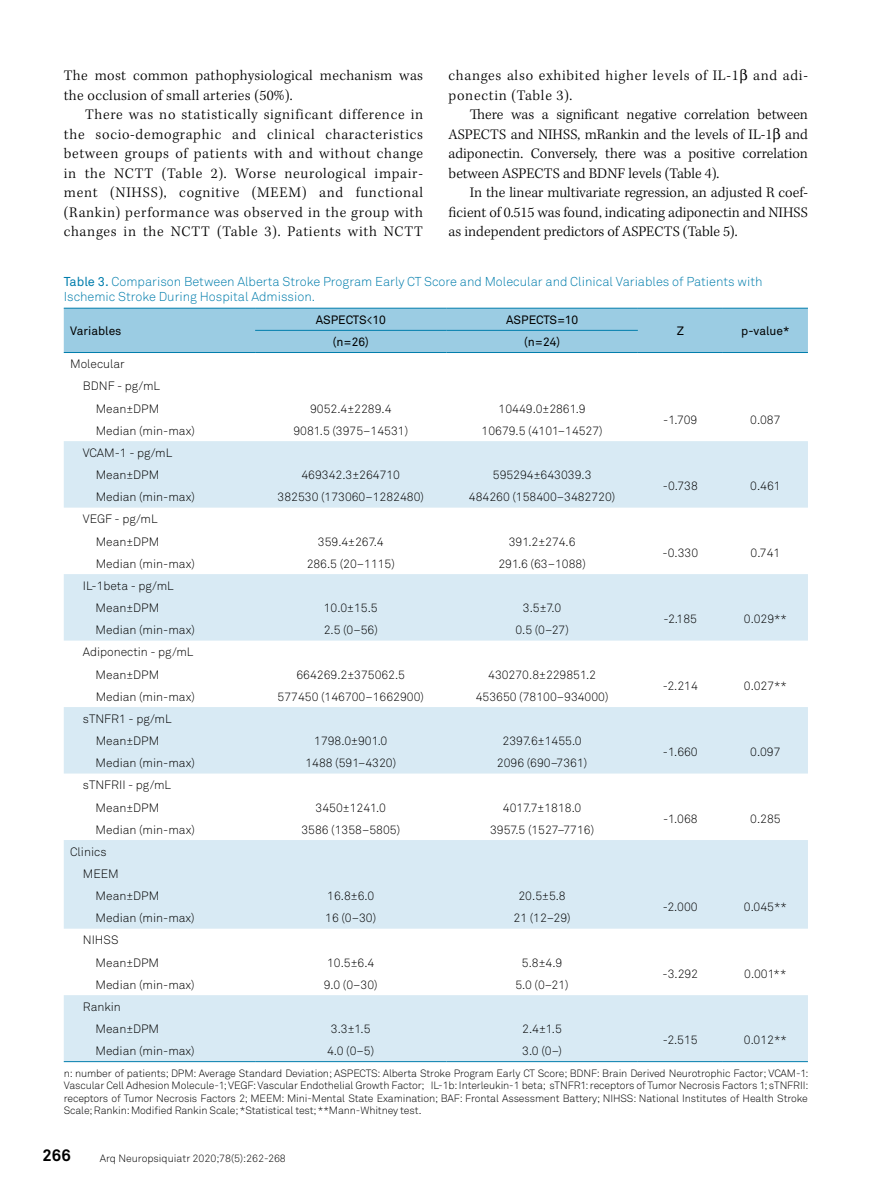
<style>
.page{position:relative;width:893px;height:1191px;background:#fff}
.page>*{position:absolute;margin:0;border:0;box-sizing:border-box;transform-origin:0 0}
.t1{font:700 16.5px "Akkurat Pro";color:#000}
.t2{font:300 15px/19.5px "Kepler Std";letter-spacing:.02em;color:#000;text-align:justify}
.t3{font:300 15px/19.5px "Kepler Std";letter-spacing:.045em;color:#000}
.t4{font:12.75px/15.3px "Akkurat Light Pro";color:#007dac}
.t5{font:12px/22.2px "Akkurat Light Pro";color:#000;text-align:center}
.t6{font:12px "Akkurat Pro";color:#000}
.t7{font:10.5px/12.6px "Akkurat Light Pro";letter-spacing:-.01em;color:#000;text-align:justify}
.s1{font-family:"Akkurat Pro"}
</style>
<div class="page">
<div style="left:64px;top:309px;width:744px;height:43px;background:#9bcce3"></div>
<svg style="left:64px;top:441px;width:744px;height:620px;fill:#d8eaf4"></svg>
<hr style="left:64px;top:308px;width:191px;height:1px;background:#007dac">
<hr style="left:64px;top:352px;width:191px;height:1px;background:#007dac">
<hr style="left:255px;top:308px;width:191px;height:1px;background:#007dac">
<hr style="left:446px;top:308px;width:192px;height:1px;background:#007dac">
<hr style="left:638px;top:308px;width:85px;height:1px;background:#007dac">
<hr style="left:723px;top:308px;width:85px;height:1px;background:#007dac">
<hr style="left:638px;top:352px;width:85px;height:1px;background:#007dac">
<hr style="left:723px;top:352px;width:85px;height:1px;background:#007dac">
<hr style="left:255px;top:330px;width:191px;height:1px;background:#007dac">
<hr style="left:446px;top:330px;width:192px;height:1px;background:#007dac">
<hr style="left:255px;top:352px;width:191px;height:1px;background:#007dac">
<hr style="left:446px;top:352px;width:192px;height:1px;background:#007dac">
<hr style="left:64px;top:1061px;width:191px;height:1px;background:#007dac">
<hr style="left:255px;top:1061px;width:191px;height:1px;background:#007dac">
<hr style="left:446px;top:1061px;width:192px;height:1px;background:#007dac">
<hr style="left:638px;top:1061px;width:85px;height:1px;background:#007dac">
<hr style="left:723px;top:1061px;width:85px;height:1px;background:#007dac">
<p class="t2" style="left:64px;top:67px;width:361px">The most common pathophysiological mechanism was the occlusion of small arteries (50%).</p>
<p class="t2" style="left:64px;top:106px;width:361px;text-indent:21px">There was no statistically significant difference in the socio-demographic and clinical characteristics between groups of patients with and without change in the NCTT (Table 2). Worse neurological impair&shy;ment (NIHSS), cognitive (MEEM) and functional (Rankin) performance was observed in the group with changes in the NCTT (Table 3). Patients with NCTT</p>
<p class="t3" style="left:449px;top:67px;width:361px">changes also exhibited higher levels of IL-1 and adi&shy;ponectin (Table 3).</p>
<p class="t2" style="left:449px;top:106px;width:361px;text-indent:21px">There was a significant negative correlation between ASPECTS and NIHSS, mRankin and the levels of IL-1 and adiponectin. Conversely, there was a positive correlation between ASPECTS and BDNF levels (Table 4).</p>
<p class="t2" style="left:449px;top:184px;width:361px;text-indent:21px">In the linear multivariate regression, an adjusted R coef&shy;ficient of 0.515 was found, indicating adiponectin and NIHSS as independent predictors of ASPECTS (Table 5).</p>
<p class="t4" style="left:64px;top:274px;width:700px"><span class="s1">Table 3.</span> Comparison Between Alberta Stroke Program Early CT Score and Molecular and Clinical Variables of Patients with<br>Ischemic Stroke During Hospital Admission.</p>
<p class="t6" style="left:70px;top:324px;width:53px">Variables</p>
<p class="t6" style="left:316px;top:313px;width:72px">ASPECTS&lt;10</p>
<p class="t6" style="left:506px;top:313px;width:74px">ASPECTS=10</p>
<p class="t6" style="left:677px;top:324px;width:9px">Z</p>
<p class="t6" style="left:741px;top:324px;width:50px">p-value*</p>
<p class="t6" style="left:333px;top:335px;width:38px">(n=26)</p>
<p class="t6" style="left:524px;top:335px;width:38px">(n=24)</p>
<p class="t5" style="left:70px;top:353px;width:56px">Molecular</p>
<p class="t5" style="left:83px;top:375px;width:79px">BDNF - pg/mL</p>
<p class="t5" style="left:96px;top:397px;width:65px">Mean±DPM</p>
<p class="t5" style="left:310px;top:397px;width:83px">9052.4±2289.4</p>
<p class="t5" style="left:498px;top:397px;width:89px">10449.0±2861.9</p>
<p class="t5" style="left:96px;top:420px;width:101px">Median (min-max)</p>
<p class="t5" style="left:293px;top:420px;width:116px">9081.5 (3975–14531)</p>
<p class="t5" style="left:482px;top:420px;width:123px">10679.5 (4101–14527)</p>
<p class="t5" style="left:83px;top:442px;width:91px">VCAM-1 - pg/mL<br>Mean±DPM</p>
<p class="t5" style="left:301px;top:464px;width:100px">469342.3±264710</p>
<p class="t5" style="left:493px;top:464px;width:100px">595294±643039.3</p>
<p class="t5" style="left:96px;top:486px;width:101px">Median (min-max)</p>
<p class="t5" style="left:278px;top:486px;width:148px">382530 (173060–1282480)</p>
<p class="t5" style="left:469px;top:486px;width:148px">484260 (158400–3482720)</p>
<p class="t5" style="left:83px;top:508px;width:78px;text-align:right">VEGF - pg/mL<br>Mean±DPM</p>
<p class="t5" style="left:318px;top:530px;width:67px">359.4±267.4</p>
<p class="t5" style="left:509px;top:530px;width:68px">391.2±274.6</p>
<p class="t5" style="left:96px;top:552px;width:101px">Median (min-max)</p>
<p class="t5" style="left:307px;top:552px;width:90px">286.5 (20–1115)</p>
<p class="t5" style="left:498px;top:552px;width:89px">291.6 (63–1088)</p>
<p class="t5" style="left:83px;top:575px;width:92px">IL-1beta - pg/mL<br>Mean±DPM</p>
<p class="t5" style="left:324px;top:597px;width:55px">10.0±15.5</p>
<p class="t5" style="left:523px;top:597px;width:40px">3.5±7.0</p>
<p class="t5" style="left:96px;top:619px;width:101px">Median (min-max)</p>
<p class="t5" style="left:324px;top:619px;width:56px">2.5 (0–56)</p>
<p class="t5" style="left:515px;top:619px;width:55px">0.5 (0–27)</p>
<p class="t5" style="left:96px;top:641px;width:99px;text-align:left;text-indent:-13px">Adiponectin - pg/mL<br>Mean±DPM</p>
<p class="t5" style="left:296px;top:663px;width:110px">664269.2±375062.5</p>
<p class="t5" style="left:488px;top:663px;width:109px">430270.8±229851.2</p>
<p class="t5" style="left:96px;top:685px;width:101px">Median (min-max)</p>
<p class="t5" style="left:278px;top:685px;width:148px">577450 (146700–1662900)</p>
<p class="t5" style="left:476px;top:685px;width:134px">453650 (78100–934000)</p>
<p class="t5" style="left:83px;top:708px;width:90px">sTNFR1 - pg/mL<br>Mean±DPM</p>
<p class="t5" style="left:314px;top:730px;width:75px">1798.0±901.0</p>
<p class="t5" style="left:503px;top:730px;width:81px">2397.6±1455.0</p>
<p class="t5" style="left:96px;top:752px;width:101px">Median (min-max)</p>
<p class="t5" style="left:305px;top:752px;width:92px">1488 (591–4320)</p>
<p class="t5" style="left:497px;top:752px;width:92px">2096 (690–7361)</p>
<p class="t5" style="left:83px;top:774px;width:90px">sTNFRII - pg/mL<br>Mean±DPM</p>
<p class="t5" style="left:316px;top:796px;width:72px">3450±1241.0</p>
<p class="t5" style="left:503px;top:796px;width:80px">4017.7±1818.0</p>
<p class="t5" style="left:96px;top:818px;width:101px">Median (min-max)</p>
<p class="t5" style="left:301px;top:818px;width:100px">3586 (1358–5805)</p>
<p class="t5" style="left:490px;top:818px;width:106px">3957.5 (1527–7716)</p>
<p class="t5" style="left:70px;top:840px;width:38px">Clinics</p>
<p class="t5" style="left:83px;top:863px;width:37px">MEEM</p>
<p class="t5" style="left:96px;top:885px;width:65px">Mean±DPM</p>
<p class="t5" style="left:327px;top:885px;width:49px">16.8±6.0</p>
<p class="t5" style="left:518px;top:885px;width:49px">20.5±5.8</p>
<p class="t5" style="left:96px;top:907px;width:101px">Median (min-max)</p>
<p class="t5" style="left:325px;top:907px;width:53px">16 (0–30)</p>
<p class="t5" style="left:513px;top:907px;width:59px">21 (12–29)</p>
<p class="t5" style="left:96px;top:929px;width:65px;text-align:left;text-indent:-13px">NIHSS<br>Mean±DPM</p>
<p class="t5" style="left:327px;top:951px;width:49px">10.5±6.4</p>
<p class="t5" style="left:522px;top:951px;width:42px">5.8±4.9</p>
<p class="t5" style="left:96px;top:973px;width:101px">Median (min-max)</p>
<p class="t5" style="left:324px;top:973px;width:55px">9.0 (0–30)</p>
<p class="t5" style="left:515px;top:973px;width:55px">5.0 (0–21)</p>
<p class="t5" style="left:96px;top:995px;width:65px;text-align:left;text-indent:-13px">Rankin<br>Mean±DPM</p>
<p class="t5" style="left:331px;top:1018px;width:41px">3.3±1.5</p>
<p class="t5" style="left:522px;top:1018px;width:41px">2.4±1.5</p>
<p class="t5" style="left:663px;top:408px;width:36px">-1.709</p>
<p class="t5" style="left:750px;top:408px;width:32px">0.087</p>
<p class="t5" style="left:663px;top:475px;width:37px">-0.738</p>
<p class="t5" style="left:750px;top:475px;width:32px">0.461</p>
<p class="t5" style="left:662px;top:541px;width:37px">-0.330</p>
<p class="t5" style="left:750px;top:541px;width:31px">0.741</p>
<p class="t5" style="left:664px;top:608px;width:35px">-2.185</p>
<p class="t5" style="left:744px;top:608px;width:45px">0.029**</p>
<p class="t5" style="left:663px;top:674px;width:36px">-2.214</p>
<p class="t5" style="left:744px;top:674px;width:44px">0.027**</p>
<p class="t5" style="left:663px;top:741px;width:36px">-1.660</p>
<p class="t5" style="left:750px;top:741px;width:32px">0.097</p>
<p class="t5" style="left:663px;top:807px;width:36px">-1.068</p>
<p class="t5" style="left:750px;top:807px;width:32px">0.285</p>
<p class="t5" style="left:663px;top:896px;width:36px">-2.000</p>
<p class="t5" style="left:744px;top:896px;width:45px">0.045**</p>
<p class="t5" style="left:662px;top:962px;width:37px">-3.292</p>
<p class="t5" style="left:744px;top:962px;width:44px">0.001**</p>
<p class="t5" style="left:663px;top:1029px;width:36px">-2.515</p>
<p class="t5" style="left:744px;top:1029px;width:45px">0.012**</p>
<p class="t5" style="left:96px;top:1040px;width:101px">Median (min-max)</p>
<p class="t5" style="left:327px;top:1040px;width:49px">4.0 (0–5)</p>
<p class="t5" style="left:522px;top:1040px;width:41px">3.0 (0–)</p>
<p class="t7" style="left:64px;top:1066px;width:746px">n: number of patients; DPM: Average Standard Deviation; ASPECTS: Alberta Stroke Program Early CT Score; BDNF: Brain Derived Neurotrophic Factor; VCAM-1:<br>Vascular Cell Adhesion Molecule-1; VEGF: Vascular Endothelial Growth Factor; IL-1b: Interleukin-1 beta; sTNFR1: receptors of Tumor Necrosis Factors 1; sTNFRII: receptors of Tumor Necrosis Factors 2; MEEM: Mini-Mental State Examination; BAF: Frontal Assessment Battery; NIHSS: National Institutes of Health Stroke Scale; Rankin: Modified Rankin Scale; *Statistical test; **Mann-Whitney test.</p>
<h1 class="t1" style="left:43px;top:1145px;width:30px">266</h1>
<p class="t7" style="left:100px;top:1151px;width:188px">Arq Neuropsiquiatr 2020;78(5):262-268</p>
</div>
